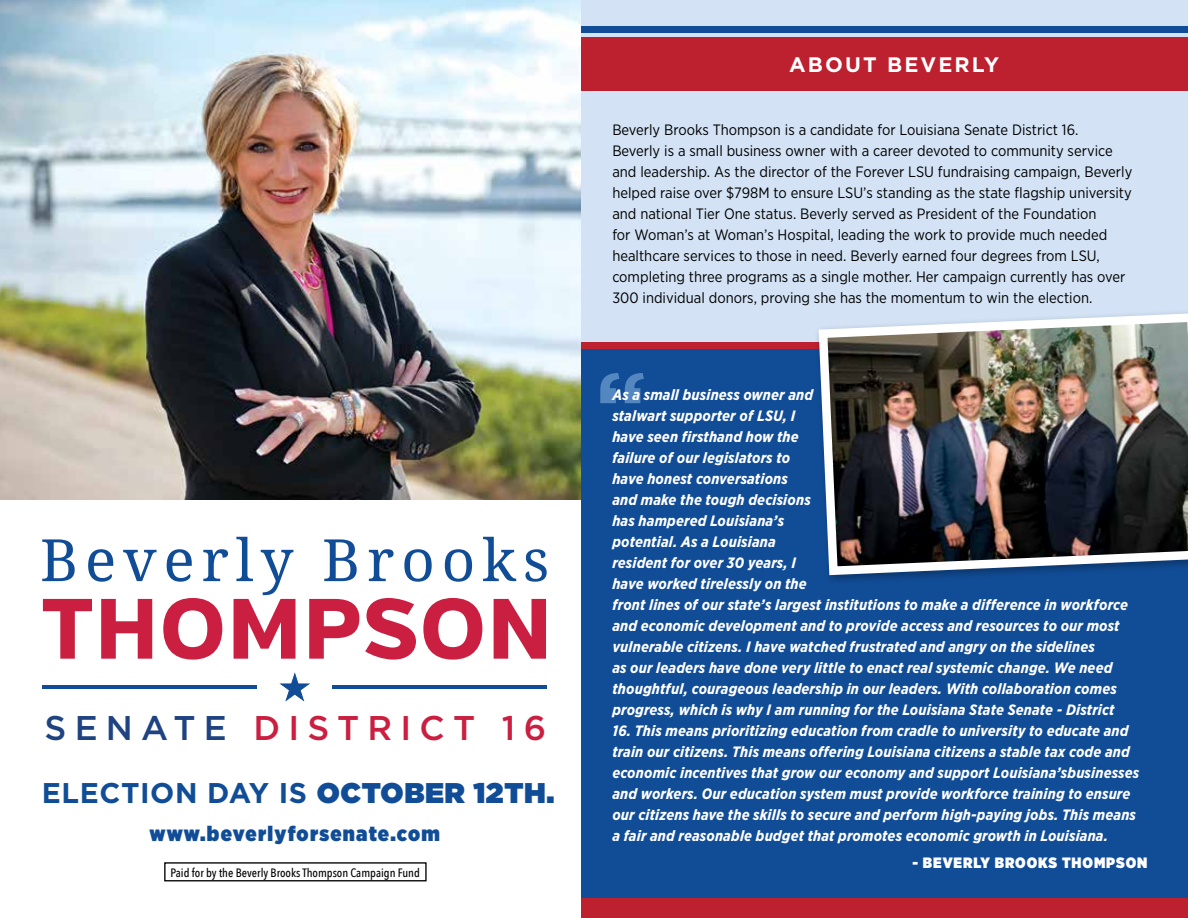
<style>
.page{position:relative;width:1188px;height:918px;background:#fff}
.page>*{position:absolute;margin:0;border:0;box-sizing:border-box;transform-origin:0 0}
.t1{font:500 34.2px "Gotham";letter-spacing:.24em;color:#ca1f40}
.t2{font:700 28.5px "Gotham";letter-spacing:.02em;color:#114d97}
.t3{font:900 21px "Gotham Narrow";letter-spacing:.06em;color:#114d97}
.t4{font:700 21px "Gotham";letter-spacing:.1em;color:#fff}
.t5{font:italic 700 15px/21px "Gotham Narrow";letter-spacing:.01em;color:#fff}
.t6{font:15px/21px "Gotham Narrow";color:#000}
.t7{font:900 15px "Gotham Narrow";letter-spacing:.06em;color:#fff}
.t8{font:500 12.15px "Avenir Next Condensed";color:#000}
.s1{color:#1e4380}
.s2{font-weight:900}
</style>
<div class="page">
<img style="left:0;top:0;width:581px;height:500px">
<div style="left:581px;top:0;width:607px;height:918px;background:#d3e3f5"></div>
<div style="left:581px;top:349px;width:607px;height:557px;background:#114d97"></div>
<div style="left:581px;top:37px;width:607px;height:54px;background:#bd202f"></div>
<div style="left:581px;top:26px;width:607px;height:7px;background:#114d97"></div>
<div style="left:581px;top:342px;width:607px;height:7px;background:#bd202f"></div>
<div style="left:581px;top:899px;width:607px;height:19px;background:#bd202f"></div>
<svg style="left:600px;top:373px;width:44px;height:30px"></svg>
<img style="left:817px;top:312px;width:371px;height:268px">
<svg style="left:42px;top:539px;width:33px;height:42px"></svg>
<svg style="left:88px;top:549px;width:25px;height:33px"></svg>
<svg style="left:123px;top:550px;width:34px;height:31px"></svg>
<svg style="left:167px;top:549px;width:25px;height:33px"></svg>
<svg style="left:203px;top:549px;width:25px;height:32px"></svg>
<svg style="left:324px;top:539px;width:33px;height:42px"></svg>
<svg style="left:369px;top:549px;width:25px;height:32px"></svg>
<svg style="left:404px;top:549px;width:28px;height:33px"></svg>
<svg style="left:445px;top:549px;width:27px;height:33px"></svg>
<svg style="left:483px;top:537px;width:33px;height:44px"></svg>
<svg style="left:526px;top:549px;width:21px;height:33px"></svg>
<svg style="left:43px;top:599px;width:49px;height:60px"></svg>
<svg style="left:101px;top:599px;width:51px;height:60px"></svg>
<svg style="left:163px;top:598px;width:59px;height:62px"></svg>
<svg style="left:234px;top:537px;width:61px;height:122px"></svg>
<svg style="left:309px;top:599px;width:50px;height:60px"></svg>
<svg style="left:365px;top:598px;width:51px;height:62px"></svg>
<svg style="left:423px;top:598px;width:59px;height:62px"></svg>
<svg style="left:494px;top:599px;width:52px;height:60px"></svg>
<hr style="left:42px;top:685px;width:215px;height:4px;background:#114d97">
<hr style="left:332px;top:685px;width:215px;height:4px;background:#114d97">
<svg style="left:279px;top:672px;width:31px;height:30px"></svg>
<div style="left:164px;top:862px;width:263px;height:19px;border:1px solid #000"></div>
<h1 class="t1" style="left:45px;top:705px;width:503px"><span class="s1">SENATE</span> DISTRICT 16</h1>
<h2 class="t2" style="left:42px;top:774px;width:514px">ELECTION DAY IS <span class="s2">OCTOBER 12TH.</span></h2>
<h3 class="t3" style="left:150px;top:819px;width:292px">www.beverlyforsenate.com</h3>
<p class="t8" style="left:171px;top:865px;width:251px">Paid for by the Beverly Brooks Thompson Campaign Fund</p>
<h3 class="t4" style="left:789px;top:51px;width:212px">ABOUT BEVERLY</h3>
<p class="t6" style="left:612px;top:119px;width:522px">Beverly Brooks Thompson is a candidate for Louisiana Senate District 16.<br>Beverly is a small business owner with a career devoted to community service and leadership. As the director of the Forever LSU fundraising campaign, Beverly helped raise over $798M to ensure LSU’s standing as the state flagship university and national Tier One status. Beverly served as President of the Foundation<br>for Woman’s at Woman’s Hospital, leading the work to provide much needed healthcare services to those in need. Beverly earned four degrees from LSU, completing three programs as a single mother. Her campaign currently has over 300 individual donors, proving she has the momentum to win the election.</p>
<p class="t5" style="left:612px;top:384px;width:517px">As a small business owner and<br>stalwart supporter of LSU, I<br>have seen firsthand how the<br>failure of our legislators to<br>have honest conversations<br>and make the tough decisions<br>has hampered Louisiana’s<br>potential. As a Louisiana<br>resident for over 30 years, I<br>have worked tirelessly on the<br>front lines of our state’s largest institutions to make a difference in workforce and economic development and to provide access and resources to our most vulnerable citizens. I have watched frustrated and angry on the sidelines<br>as our leaders have done very little to enact real systemic change. We need thoughtful, courageous leadership in our leaders. With collaboration comes progress, which is why I am running for the Louisiana State Senate - District</p>
<p class="t5" style="left:612px;top:720px;width:528px">16. This means prioritizing education from cradle to university to educate and train our citizens. This means offering Louisiana citizens a stable tax code and economic incentives that grow our economy and support Louisiana’sbusinesses and workers. Our education system must provide workforce training to ensure our citizens have the skills to secure and perform high-paying jobs. This means a fair and reasonable budget that promotes economic growth in Louisiana.</p>
<p class="t7" style="left:913px;top:853px;width:236px">- BEVERLY BROOKS THOMPSON</p>
</div>
